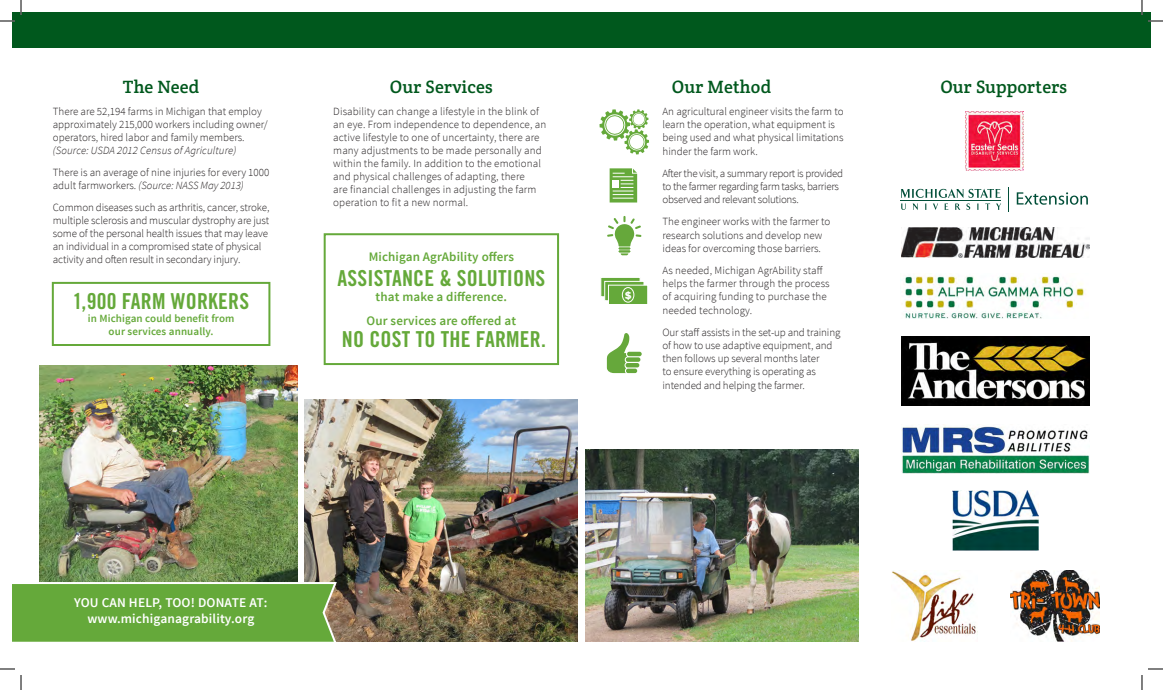
<style>
.page{position:relative;width:1163px;height:690px;background:#fff}
.page>*{position:absolute;margin:0;border:0;box-sizing:border-box;transform-origin:0 0}
.t1{font:22px "Trade Gothic LT Std Bd Cn 20";letter-spacing:.01em;color:#65a93a}
.t2{font:18px "Crete Round";letter-spacing:.01em;color:#00581d}
.t3{font:600 13.4px "Source Sans Pro";letter-spacing:.01em;color:#fff}
.t4{font:600 13px "Source Sans Pro";letter-spacing:.01em;color:#65a93a}
.t5{font:300 11px/13px "Source Sans Pro";color:#231f20}
.t6{font:300 11px/13.2px "Source Sans Pro";letter-spacing:-.025em;color:#231f20}
.t7{font:600 11px "Source Sans Pro";letter-spacing:.01em;color:#65a93a}
.t8{font:italic 300 11px "Source Sans Pro";letter-spacing:.01em;color:#231f20}
.t9{font:900 10.2px "Gotham";color:#fff}
.s1{font-style:italic}
</style>
<div class="page">
<img style="left:39px;top:365px;width:259px;height:215px">
<div style="left:12px;top:12px;width:1138px;height:36px;background:#00581d"></div>
<img style="left:305px;top:400px;width:273px;height:242px">
<img style="left:585px;top:450px;width:273px;height:192px">
<img style="left:902px;top:276px;width:182px;height:43px">
<img style="left:901px;top:337px;width:188px;height:69px">
<img style="left:892px;top:570px;width:84px;height:72px">
<img style="left:1010px;top:570px;width:89px;height:72px">
<img style="left:965px;top:112px;width:59px;height:58px">
<img style="left:901px;top:424px;width:188px;height:50px">
<svg style="left:901px;top:189px;width:100px;height:21px"></svg>
<hr style="left:900px;top:200px;width:101px;height:1px;background:#004e38">
<svg style="left:1016px;top:192px;width:71px;height:13px"></svg>
<svg style="left:1008px;top:187px;width:1px;height:25px"></svg>
<img style="left:901px;top:227px;width:188px;height:30px">
<img style="left:952px;top:491px;width:86px;height:60px">
<svg style="left:12px;top:580px;width:326px;height:62px;background:#6daa44"></svg>
<svg style="left:599px;top:109px;width:50px;height:45px"></svg>
<svg style="left:607px;top:216px;width:34px;height:39px"></svg>
<svg style="left:609px;top:168px;width:29px;height:35px"></svg>
<div style="left:600px;top:277px;width:40px;height:20px;background:linear-gradient(to right,#65a93a,#65a93a);border:1px solid #fff"></div>
<div style="left:604px;top:281px;width:40px;height:20px;background:linear-gradient(to right,#65a93a,#65a93a);border:1px solid #fff"></div>
<div style="left:608px;top:285px;width:40px;height:20px;background:#65a93a;border:1px solid #fff"></div>
<div style="left:622px;top:287px;width:12px;height:16px;border:1px solid #fff;border-radius:50%"></div>
<svg style="left:607px;top:333px;width:34px;height:40px"></svg>
<div style="left:324px;top:233px;width:235px;height:132px;border:2px solid #65a93a"></div>
<div style="left:52px;top:282px;width:218px;height:64px;border:2px solid #65a93a"></div>
<svg style="left:1148px;top:20px;width:14px;height:2px"></svg>
<svg style="left:1148px;top:668px;width:14px;height:2px"></svg>
<svg style="left:0;top:0;width:22px;height:22px"></svg>
<svg style="left:0;top:668px;width:22px;height:22px"></svg>
<svg style="left:1141px;top:0;width:1px;height:15px"></svg>
<svg style="left:1141px;top:675px;width:1px;height:15px"></svg>
<p class="t2" style="left:123px;top:75px;width:78px">The Need</p>
<p class="t5" style="left:53px;top:105px;width:216px">There are 52,194 farms in Michigan that employ approximately 215,000 workers including owner/ operators, hired labor and family members.</p>
<p class="t8" style="left:53px;top:144px;width:185px">(Source: USDA 2012 Census of Agriculture)</p>
<p class="t5" style="left:53px;top:166px;width:218px">There is an average of nine injuries for every 1000 adult farmworkers. <span class="s1">(Source: NASS May 2013)</span></p>
<p class="t5" style="left:53px;top:201px;width:218px">Common diseases such as arthritis, cancer, stroke, multiple sclerosis and muscular dystrophy are just some of the personal health issues that may leave an individual in a compromised state of physical activity and often result in secondary injury.</p>
<p class="t1" style="left:73px;top:288px;width:178px">1,900 FARM WORKERS</p>
<p class="t7" style="left:88px;top:311px;width:148px">in Michigan could benefit from</p>
<p class="t7" style="left:109px;top:324px;width:106px">our services annually.</p>
<p class="t2" style="left:390px;top:75px;width:104px">Our Services</p>
<p class="t5" style="left:333px;top:105px;width:214px">Disability can change a lifestyle in the blink of an eye. From independence to dependence, an active lifestyle to one of uncertainty, there are many adjustments to be made personally and within the family. In addition to the emotional and physical challenges of adapting, there<br>are financial challenges in adjusting the farm operation to fit a new normal.</p>
<p class="t4" style="left:369px;top:248px;width:147px">Michigan AgrAbility offers</p>
<p class="t1" style="left:337px;top:264px;width:209px">ASSISTANCE &amp; SOLUTIONS</p>
<p class="t4" style="left:375px;top:289px;width:133px">that make a difference.</p>
<p class="t4" style="left:366px;top:312px;width:151px">Our services are offered at</p>
<p class="t1" style="left:342px;top:326px;width:206px">NO COST TO THE FARMER.</p>
<p class="t9" style="left:624px;top:288px;width:8px">$</p>
<p class="t2" style="left:672px;top:75px;width:101px">Our Method</p>
<p class="t5" style="left:662px;top:105px;width:183px">An agricultural engineer visits the farm to learn the operation, what equipment is being used and what physical limitations hinder the farm work.</p>
<p class="t6" style="left:662px;top:167px;width:182px">After the visit, a summary report is provided to the farmer regarding farm tasks, barriers observed and relevant solutions.</p>
<p class="t5" style="left:662px;top:215px;width:169px">The engineer works with the farmer to research solutions and develop new ideas for overcoming those barriers.</p>
<p class="t5" style="left:662px;top:264px;width:169px">As needed, Michigan AgrAbility staff helps the farmer through the process of acquiring funding to purchase the needed technology.</p>
<p class="t5" style="left:662px;top:326px;width:179px">Our staff assists in the set-up and training of how to use adaptive equipment, and then follows up several months later<br>to ensure everything is operating as intended and helping the farmer.</p>
<p class="t3" style="left:74px;top:594px;width:195px">YOU CAN HELP, TOO! DONATE AT:</p>
<p class="t3" style="left:87px;top:610px;width:168px">www.michiganagrability.org</p>
<p class="t2" style="left:940px;top:75px;width:128px">Our Supporters</p>
</div>
